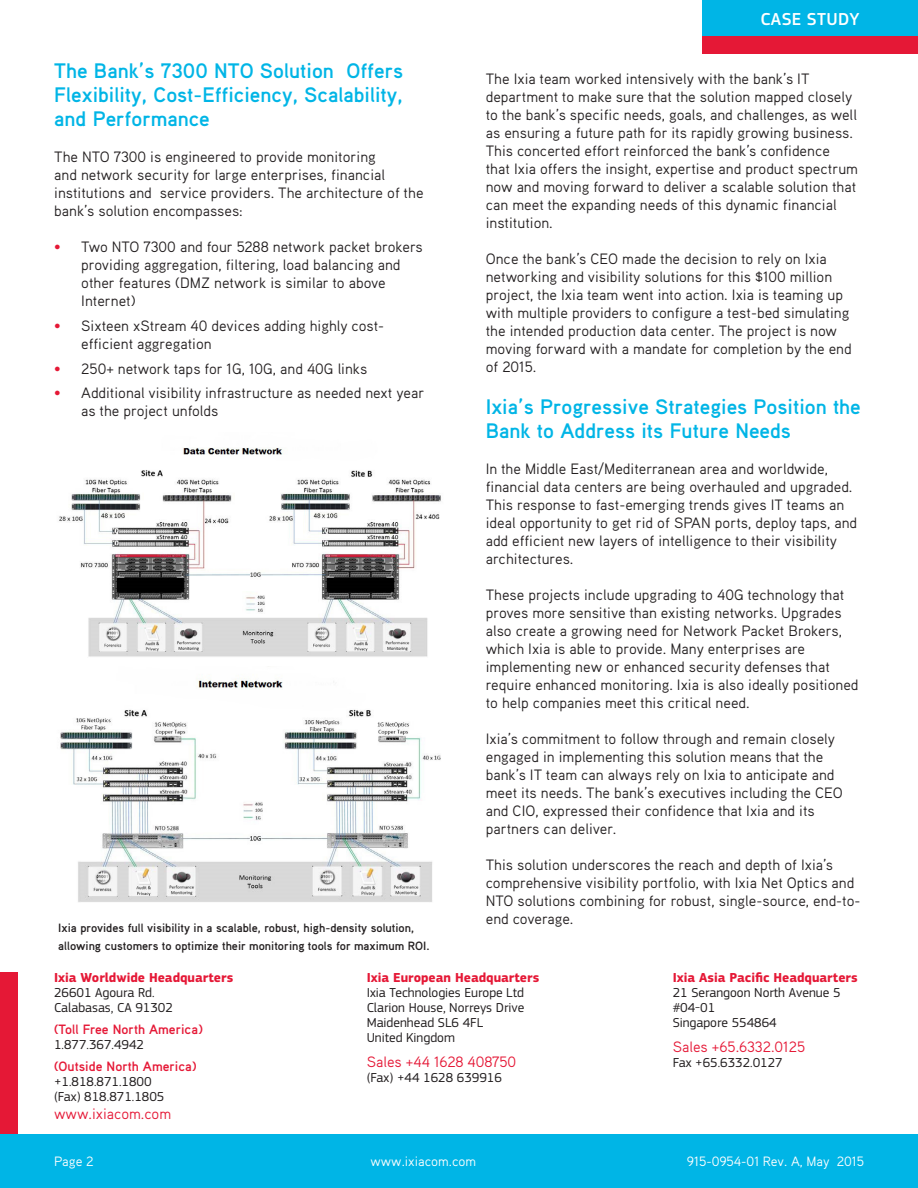
<style>
.page{position:relative;width:918px;height:1188px;background:#fff}
.page>*{position:absolute;margin:0;border:0;box-sizing:border-box;transform-origin:0 0}
.Body{font:700 21px/24px "Aaux Pro OT";color:#00b5e6;text-align:justify}
.Header_-_3{font:700 21px/24px "Aaux Pro OT";color:#00b5e6}
.t1{font:500 18px "PF Square Sans Pro";letter-spacing:.02em;color:#fff}
.Body-2{font:15px/18px "Aaux Pro OT";color:#231f20}
.t2{font:15px "Aaux Pro OT";color:#e51836}
.t3{font:13.5px/15px "PF Square Sans Pro";color:#231f20}
.t4{font:700 13.5px "PF Square Sans Pro";color:#e51836}
.Contact_Info{font:13.5px "Aaux Pro OT";color:#fff}
.t5{font:700 13.5px "Aaux Pro OT";color:#e51836}
.Body-3{font:700 12px/18px "Aaux Pro OT";color:#231f20}
.s1{color:#e51836}
</style>
<div class="page">
<div style="left:702px;top:0;width:216px;height:36px;background:#00b5e6"></div>
<div style="left:0;top:1134px;width:918px;height:54px;background:#00b5e6"></div>
<div style="left:702px;top:36px;width:216px;height:18px;background:#e51836"></div>
<div style="left:0;top:972px;width:18px;height:162px;background:#e51836"></div>
<img style="left:59px;top:447px;width:382px;height:210px">
<img style="left:60px;top:678px;width:381px;height:224px">
<p class="Body" style="left:54px;top:58px;width:350px">The Bank’s 7300 NTO Solution Offers Flexibility, Cost-Efficiency, Scalability, and Performance</p>
<p class="Body-2" style="left:54px;top:148px;width:371px">The NTO 7300 is engineered to provide monitoring<br>and network security for large enterprises, financial institutions and service providers. The architecture of the bank’s solution encompasses:</p>
<p class="Body-2" style="left:81px;top:238px;width:343px;text-indent:-27px"><span class="s1">•</span> Two NTO 7300 and four 5288 network packet brokers providing aggregation, filtering, load balancing and other features (DMZ network is similar to above Internet)</p>
<p class="Body-2" style="left:81px;top:316px;width:305px;text-indent:-27px"><span class="s1">•</span> Sixteen xStream 40 devices adding highly cost&shy;efficient aggregation</p>
<p class="Body-2" style="left:54px;top:359px;width:315px"><span class="s1">•</span> 250+ network taps for 1G, 10G, and 40G links</p>
<p class="Body-2" style="left:81px;top:384px;width:345px;text-indent:-27px"><span class="s1">•</span> Additional visibility infrastructure as needed next year as the project unfolds</p>
<p class="Body-3" style="left:58px;top:919px;width:373px">Ixia provides full visibility in a scalable, robust, high-density solution, allowing customers to optimize their monitoring tools for maximum ROI.</p>
<p class="t1" style="left:760px;top:8px;width:101px">CASE STUDY</p>
<p class="Body-2" style="left:486px;top:70px;width:374px">The Ixia team worked intensively with the bank’s IT department to make sure that the solution mapped closely to the bank’s specific needs, goals, and challenges, as well as ensuring a future path for its rapidly growing business.<br>This concerted effort reinforced the bank’s confidence<br>that Ixia offers the insight, expertise and product spectrum now and moving forward to deliver a scalable solution that can meet the expanding needs of this dynamic financial institution.</p>
<p class="Body-2" style="left:486px;top:250px;width:367px">Once the bank’s CEO made the decision to rely on Ixia networking and visibility solutions for this $100 million project, the Ixia team went into action. Ixia is teaming up with multiple providers to configure a test-bed simulating the intended production data center. The project is now moving forward with a mandate for completion by the end of 2015.</p>
<p class="Header_-_3" style="left:486px;top:394px;width:377px">Ixia’s Progressive Strategies Position the<br>Bank to Address its Future Needs</p>
<p class="Body-2" style="left:486px;top:460px;width:373px">In the Middle East/Mediterranean area and worldwide, financial data centers are being overhauled and upgraded.<br>This response to fast-emerging trends gives IT teams an ideal opportunity to get rid of SPAN ports, deploy taps, and add efficient new layers of intelligence to their visibility architectures.</p>
<p class="Body-2" style="left:486px;top:586px;width:374px">These projects include upgrading to 40G technology that proves more sensitive than existing networks. Upgrades also create a growing need for Network Packet Brokers, which Ixia is able to provide. Many enterprises are implementing new or enhanced security defenses that require enhanced monitoring. Ixia is also ideally positioned to help companies meet this critical need.</p>
<p class="Body-2" style="left:486px;top:730px;width:359px">Ixia’s commitment to follow through and remain closely engaged in implementing this solution means that the bank’s IT team can always rely on Ixia to anticipate and meet its needs. The bank’s executives including the CEO and CIO, expressed their confidence that Ixia and its partners can deliver.</p>
<p class="Body-2" style="left:486px;top:856px;width:376px">This solution underscores the reach and depth of Ixia’s comprehensive visibility portfolio, with Ixia Net Optics and NTO solutions combining for robust, single-source, end-to&shy;end coverage.</p>
<p class="t4" style="left:54px;top:970px;width:181px">Ixia Worldwide Headquarters</p>
<p class="t3" style="left:54px;top:985px;width:120px">26601 Agoura Rd.<br>Calabasas, CA 91302</p>
<p class="t5" style="left:54px;top:1021px;width:150px">(Toll Free North America)</p>
<p class="t3" style="left:54px;top:1037px;width:92px">1.877.367.4942</p>
<p class="t5" style="left:54px;top:1057px;width:144px">(Outside North America)</p>
<p class="t3" style="left:54px;top:1074px;width:112px">+1.818.871.1800 (Fax) 818.871.1805</p>
<p class="t2" style="left:54px;top:1104px;width:119px">www.ixiacom.com</p>
<p class="t4" style="left:367px;top:970px;width:174px">Ixia European Headquarters</p>
<p class="t3" style="left:367px;top:985px;width:159px">Ixia Technologies Europe Ltd<br>Clarion House, Norreys Drive<br>Maidenhead SL6 4FL<br>United Kingdom</p>
<p class="t2" style="left:367px;top:1052px;width:151px">Sales +44 1628 408750</p>
<p class="t3" style="left:367px;top:1070px;width:137px">(Fax) +44 1628 639916</p>
<p class="t4" style="left:673px;top:970px;width:187px">Ixia Asia Pacific Headquarters</p>
<p class="t3" style="left:673px;top:985px;width:169px">21 Serangoon North Avenue 5 #04-01<br>Singapore 554864</p>
<p class="t2" style="left:673px;top:1037px;width:134px">Sales +65.6332.0125</p>
<p class="t3" style="left:673px;top:1055px;width:112px">Fax +65.6332.0127</p>
<p class="Contact_Info" style="left:54px;top:1153px;width:41px">Page 2</p>
<p class="Contact_Info" style="left:371px;top:1153px;width:107px">www.ixiacom.com</p>
<p class="Contact_Info" style="left:687px;top:1153px;width:179px">915-0954-01 Rev. A, May 2015</p>
</div>
